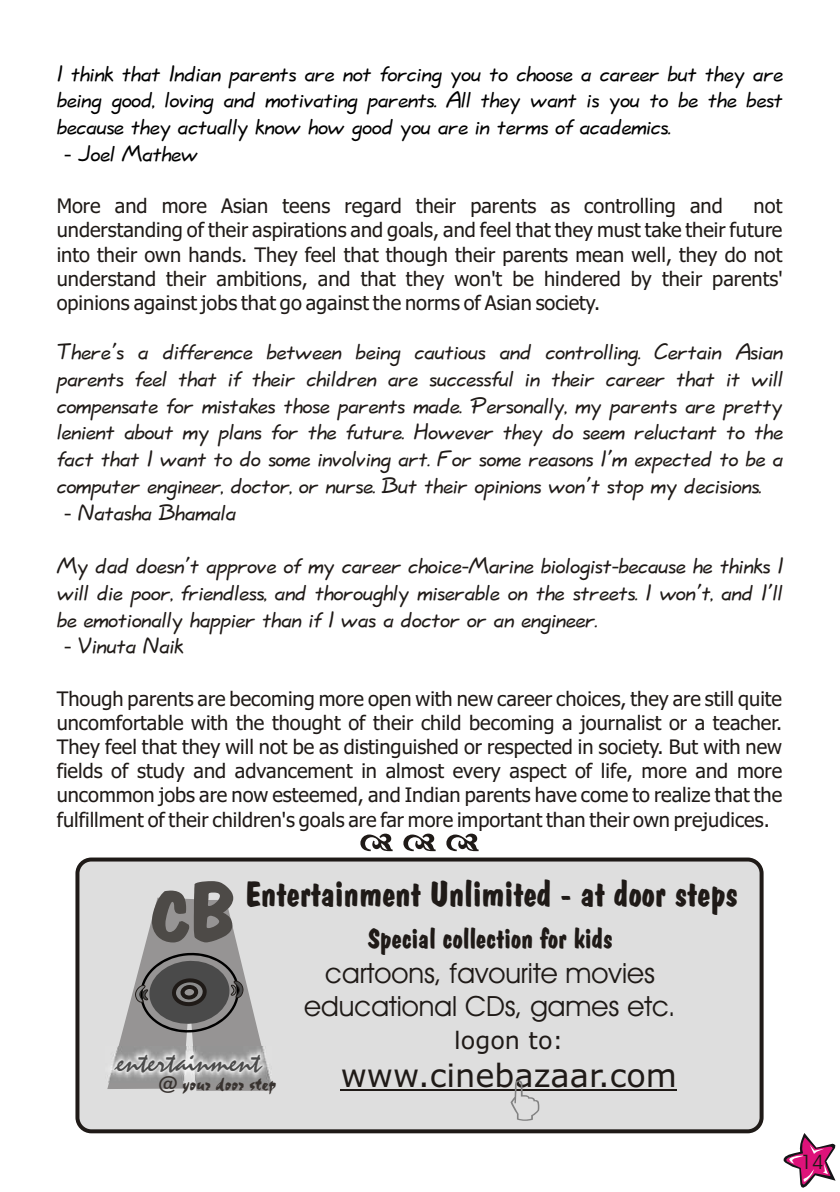
<style>
.page{position:relative;width:840px;height:1192px;background:#fff}
.page>*{position:absolute;margin:0;border:0;box-sizing:border-box;transform-origin:0 0}
.t1{font:70.8px "Dom Bold BT";color:#4d4a47;scale:1.16 1}
.t2{font:36px "Dom Bold BT";color:#1f1a17}
.t3{font:32px "Verdana";color:#1f1a17}
.t4{font:29px "Staccato 222 BT";color:#4a4a4a}
.t5{font:28px/33.6px "Avant Garde Bk BT";color:#1f1a17;text-align:center}
.t6{font:28px "Dom Bold BT";color:#1f1a17}
.t7{font:24px/26.8px "TSC Comic";color:#1f1a17;text-align:justify}
.t8{font:24px/26.8px "TSC Comic";color:#000;text-align:justify}
.t9{font:24px "Verdana";color:#1f1a17}
.t10{font:20px/24.2px "Tahoma";color:#1f1a17;text-align:justify}
.t11{font:20px "Avant Garde Bk BT";color:#1f1a17}
.t12{font:19.2px "Staccato 555 BT";color:#383330}
.s1{font-size:84.6px}
</style>
<div class="page">
<div style="left:75px;top:858px;width:689px;height:275px;background:#dedede;border:4px solid #1f1a17;border-radius:14px"></div>
<svg style="left:107px;top:898px;width:165px;height:193px"></svg>
<hr style="left:341px;top:1089px;width:336px;height:2px;background:#1f1a17">
<svg style="left:511px;top:1080px;width:28px;height:41px"></svg>
<svg style="left:360px;top:834px;width:33px;height:17px"></svg>
<svg style="left:403px;top:834px;width:33px;height:17px"></svg>
<svg style="left:446px;top:834px;width:33px;height:17px"></svg>
<svg style="left:784px;top:1133px;width:52px;height:55px"></svg>
<p class="t8" style="left:57px;top:62px;width:728px">I think that Indian parents are not forcing you to choose a career but they are being good, loving and motivating parents. All they want is you to be the best because they actually know how good you are in terms of academics.</p>
<p class="t8" style="left:64px;top:142px;width:136px">- Joel Mathew</p>
<p class="t10" style="left:57px;top:196px;width:668px">More and more Asian teens regard their parents as controlling and</p>
<p class="t10" style="left:57px;top:196px;width:727px;text-indent:697px">not understanding of their aspirations and goals, and feel that they must take their future into their own hands. They feel that though their parents mean well, they do not understand their ambitions, and that they won't be hindered by their parents' opinions against jobs that go against the norms of Asian society.</p>
<p class="t7" style="left:57px;top:341px;width:728px">There's a difference between being cautious and controlling. Certain Asian parents feel that if their children are successful in their career that it will compensate for mistakes those parents made. Personally, my parents are pretty lenient about my plans for the future. However they do seem reluctant to the fact that I want to do some involving art. For some reasons I'm expected to be a computer engineer, doctor, or nurse. But their opinions won't stop my decisions.</p>
<p class="t7" style="left:64px;top:501px;width:174px">- Natasha Bhamala</p>
<p class="t7" style="left:57px;top:555px;width:728px">My dad doesn't approve of my career choice-Marine biologist-because he thinks I will die poor, friendless, and thoroughly miserable on the streets. I won't, and I'll be emotionally happier than if I was a doctor or an engineer.</p>
<p class="t7" style="left:64px;top:635px;width:121px">- Vinuta Naik</p>
<p class="t10" style="left:57px;top:688px;width:727px">Though parents are becoming more open with new career choices, they are still quite uncomfortable with the thought of their child becoming a journalist or a teacher.<br>They feel that they will not be as distinguished or respected in society. But with new fields of study and advancement in almost every aspect of life, more and more uncommon jobs are now esteemed, and Indian parents have come to realize that the fulfillment of their children's goals are far more important than their own prejudices.</p>
<h2 class="t2" style="left:245px;top:879px;width:494px">Entertainment Unlimited - at door steps</h2>
<h3 class="t6" style="left:367px;top:927px;width:247px">Special collection for kids</h3>
<h3 class="t5" style="left:304px;top:959px;width:373px">cartoons, favourite movies educational CDs, games etc.</h3>
<p class="t9" style="left:454px;top:1031px;width:111px">logon to:</p>
<h3 class="t3" style="left:341px;top:1062px;width:338px">www.cinebazaar.com</h3>
<h1 class="t1" style="left:150px;top:887px;width:75px">C<span class="s1">B</span></h1>
<h3 class="t4" style="left:117px;top:1051px;width:145px">entertainment</h3>
<p class="t12" style="left:159px;top:1076px;width:119px">@ your door step</p>
<p class="t11" style="left:801px;top:1154px;width:24px">14</p>
</div>
